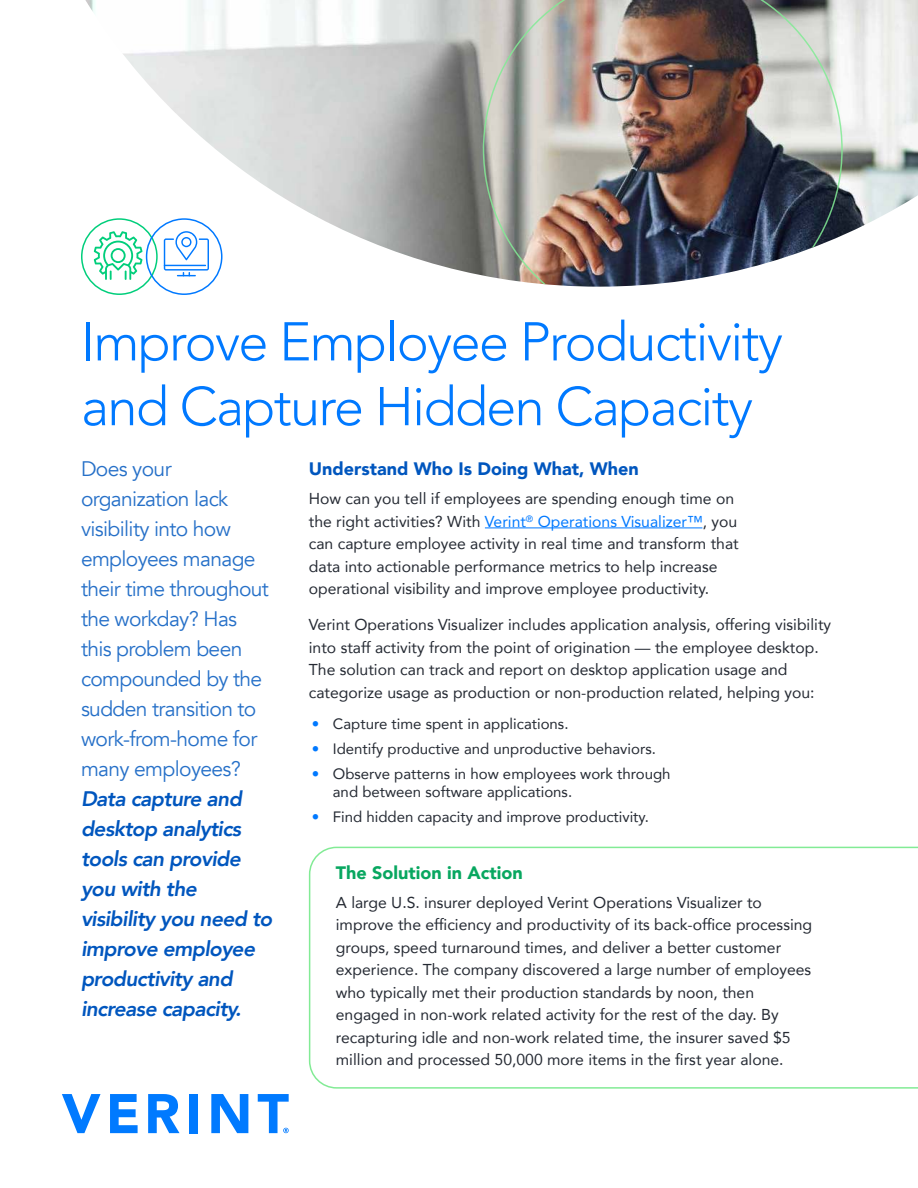
<style>
.page{position:relative;width:918px;height:1188px;background:#fff}
.page>*{position:absolute;margin:0;border:0;box-sizing:border-box;transform-origin:0 0}
.t1{font:300 54px/64.8px "Avenir";letter-spacing:-.03em;color:#0079ff}
.t2{font:21px/30px "Avenir";letter-spacing:-.03em;color:#2670c8}
.t3{font:italic 800 21px/30px "Avenir";letter-spacing:-.03em;color:#0056be}
.t4{font:900 18px "Avenir";color:#0056be}
.t5{font:900 18px "Avenir";color:#08a760}
.t6{font:15.75px/22.5px "Avenir";color:#252a33}
.t7{font:15px/18px "Avenir";color:#252a33}
.s1{color:#0079ff}
</style>
<div class="page">
<img style="left:85px;top:0;width:833px;height:287px">
<svg style="left:62px;top:1094px;width:39px;height:39px"></svg>
<svg style="left:110px;top:1094px;width:28px;height:39px"></svg>
<svg style="left:148px;top:1094px;width:32px;height:39px"></svg>
<div style="left:189px;top:1094px;width:9px;height:39px;background:#007aff"></div>
<svg style="left:211px;top:1094px;width:37px;height:39px"></svg>
<svg style="left:258px;top:1094px;width:31px;height:39px"></svg>
<img style="left:483px;top:0;width:360px;height:287px">
<div style="left:81px;top:218px;width:77px;height:77px;border:2px solid #00ce7b;border-radius:50%"></div>
<svg style="left:164px;top:231px;width:45px;height:45px"></svg>
<div style="left:146px;top:218px;width:77px;height:77px;border:2px solid #0079ff;border-radius:50%"></div>
<svg style="left:94px;top:231px;width:49px;height:49px"></svg>
<svg style="left:309px;top:847px;width:609px;height:242px"></svg>
<hr style="left:485px;top:528px;width:217px;height:1px;background:#0079ff">
<h1 class="t1" style="left:81px;top:314px;width:704px">Improve Employee Productivity and Capture Hidden Capacity</h1>
<h2 class="t2" style="left:81px;top:456px;width:189px">Does your organization lack visibility into how employees manage their time throughout the workday? Has this problem been compounded by the sudden transition to work-from-home for many employees?</h2>
<h2 class="t3" style="left:81px;top:786px;width:193px">Data capture and desktop analytics tools can provide you with the visibility you need to improve employee productivity and increase capacity.</h2>
<p class="t4" style="left:309px;top:461px;width:331px">Understand Who Is Doing What, When</p>
<p class="t6" style="left:309px;top:489px;width:431px">How can you tell if employees are spending enough time on the right activities? With <span class="s1">Verint</span><sup>®</sup> <span class="s1">Operations Visualizer™</span>, you can capture employee activity in real time and transform that data into actionable performance metrics to help increase operational visibility and improve employee productivity.</p>
<p class="t6" style="left:309px;top:615px;width:524px">Verint Operations Visualizer includes application analysis, offering visibility into staff activity from the point of origination — the employee desktop.<br>The solution can track and report on desktop application usage and categorize usage as production or non-production related, helping you:</p>
<p class="t7" style="left:312px;top:716px;width:258px"><span class="s1">•</span> Capture time spent in applications.</p>
<p class="t7" style="left:312px;top:741px;width:346px"><span class="s1">•</span> Identify productive and unproductive behaviors.</p>
<p class="t7" style="left:333px;top:766px;width:339px;text-indent:-21px"><span class="s1">•</span> Observe patterns in how employees work through and between software applications.</p>
<p class="t7" style="left:312px;top:808px;width:338px"><span class="s1">•</span> Find hidden capacity and improve productivity.</p>
<p class="t5" style="left:336px;top:865px;width:188px">The Solution in Action</p>
<p class="t6" style="left:336px;top:892px;width:478px">A large U.S. insurer deployed Verint Operations Visualizer to improve the efficiency and productivity of its back-office processing groups, speed turnaround times, and deliver a better customer experience. The company discovered a large number of employees who typically met their production standards by noon, then engaged in non-work related activity for the rest of the day. By recapturing idle and non-work related time, the insurer saved $5 million and processed 50,000 more items in the first year alone.</p>
</div>
